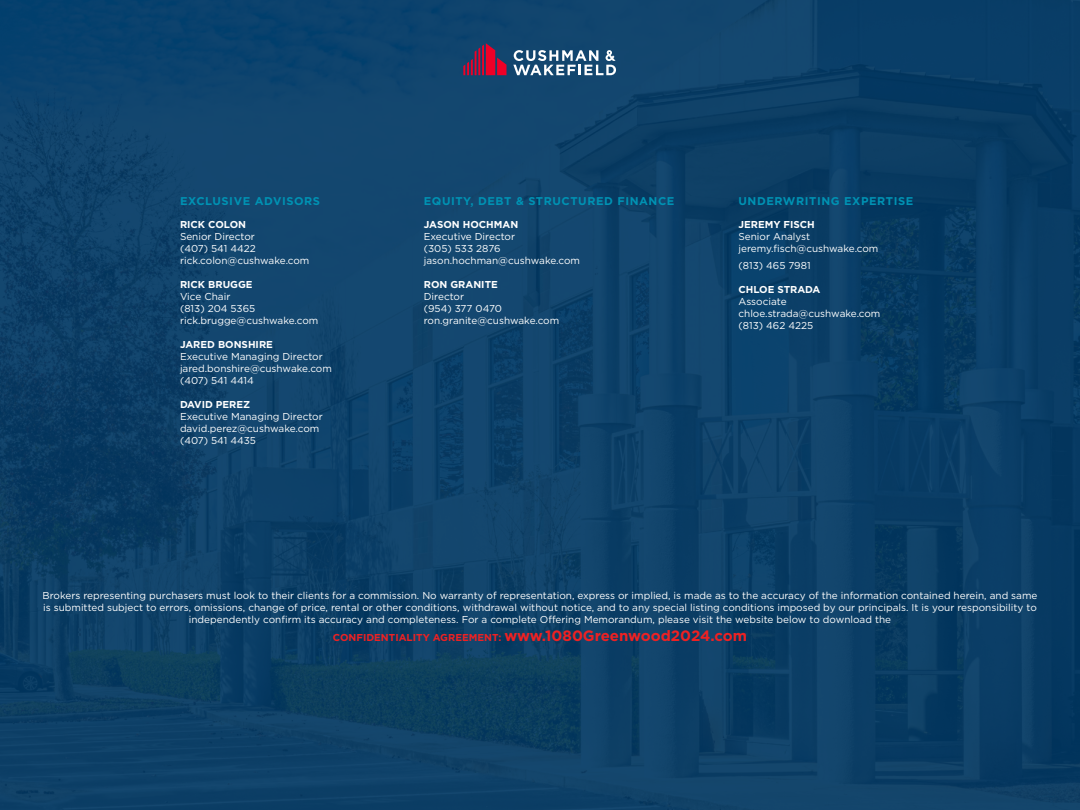
<style>
.page{position:relative;width:1080px;height:810px;background:#0e4169}
.page>*{position:absolute;margin:0;border:0;box-sizing:border-box;transform-origin:0 0}
.t1{font:700 11.25px "Gotham";letter-spacing:.05em;color:#0092b3}
.t2{font:10px/12px "Gotham";color:#fff;text-align:center}
.t3{font:700 10px/12px "Gotham";color:#fff}
.t4{font:700 10px "Gotham";color:#ee2123}
.s1{font-weight:400}
.s2{font-size:15px}
</style>
<div class="page">
<svg style="left:463px;top:43px;width:44px;height:32px"></svg>
<svg style="left:513px;top:50px;width:103px;height:25px"></svg>
<p class="t1" style="left:180px;top:194px;width:142px">EXCLUSIVE ADVISORS</p>
<p class="t3" style="left:180px;top:219px;width:68px">RICK COLON</p>
<p class="t2" style="left:180px;top:231px;width:76px">Senior Director</p>
<p class="t2" style="left:180px;top:243px;width:77px">(407) 541 4422</p>
<p class="t2" style="left:180px;top:255px;width:131px">rick.colon@cushwake.com</p>
<p class="t3" style="left:180px;top:279px;width:74px">RICK BRUGGE</p>
<p class="t2" style="left:180px;top:291px;width:52px">Vice Chair</p>
<p class="t2" style="left:180px;top:303px;width:77px">(813) 204 5365</p>
<p class="t2" style="left:180px;top:315px;width:140px">rick.brugge@cushwake.com</p>
<p class="t3" style="left:180px;top:339px;width:94px">JARED BONSHIRE</p>
<p class="t2" style="left:180px;top:351px;width:144px">Executive Managing Director</p>
<p class="t2" style="left:180px;top:363px;width:153px">jared.bonshire@cushwake.com</p>
<p class="t2" style="left:180px;top:375px;width:75px">(407) 541 4414</p>
<p class="t3" style="left:180px;top:399px;width:72px">DAVID PEREZ</p>
<p class="t2" style="left:180px;top:411px;width:144px">Executive Managing Director</p>
<p class="t2" style="left:180px;top:423px;width:141px">david.perez@cushwake.com</p>
<p class="t2" style="left:180px;top:435px;width:78px">(407) 541 4435</p>
<p class="t1" style="left:424px;top:194px;width:252px">EQUITY, DEBT &amp; STRUCTURED FINANCE</p>
<p class="t1" style="left:738px;top:194px;width:176px">UNDERWRITING EXPERTISE</p>
<p class="t3" style="left:738px;top:219px;width:78px">JEREMY FISCH</p>
<p class="t2" style="left:738px;top:231px;width:73px">Senior Analyst</p>
<p class="t2" style="left:738px;top:243px;width:141px">jeremy.fisch@cushwake.com</p>
<p class="t2" style="left:738px;top:259px;width:74px">(813) 465 7981</p>
<p class="t3" style="left:738px;top:283px;width:84px">CHLOE STRADA</p>
<p class="t2" style="left:738px;top:295px;width:50px">Associate</p>
<p class="t2" style="left:738px;top:307px;width:143px">chloe.strada@cushwake.com</p>
<p class="t2" style="left:738px;top:319px;width:76px">(813) 462 4225</p>
<p class="t3" style="left:424px;top:219px;width:96px">JASON HOCHMAN</p>
<p class="t2" style="left:424px;top:231px;width:93px">Executive Director</p>
<p class="t2" style="left:424px;top:243px;width:78px">(305) 533 2876</p>
<p class="t2" style="left:424px;top:255px;width:158px">jason.hochman@cushwake.com</p>
<p class="t3" style="left:424px;top:279px;width:76px">RON GRANITE<br><span class="s1">Director</span></p>
<p class="t2" style="left:424px;top:303px;width:80px">(954) 377 0470</p>
<p class="t2" style="left:424px;top:315px;width:137px">ron.granite@cushwake.com</p>
<p class="t2" style="left:43px;top:589px;width:996px">Brokers representing purchasers must look to their clients for a commission. No warranty of representation, express or implied, is made as to the accuracy of the information contained herein, and same is submitted subject to errors, omissions, change of price, rental or other conditions, withdrawal without notice, and to any special listing conditions imposed by our principals. It is your responsibility to independently confirm its accuracy and completeness. For a complete Offering Memorandum, please visit the website below to download the</p>
<p class="t4" style="left:333px;top:630px;width:416px">CONFIDENTIALITY AGREEMENT: <span class="s2">www.1080Greenwood2024.com</span></p>
</div>
